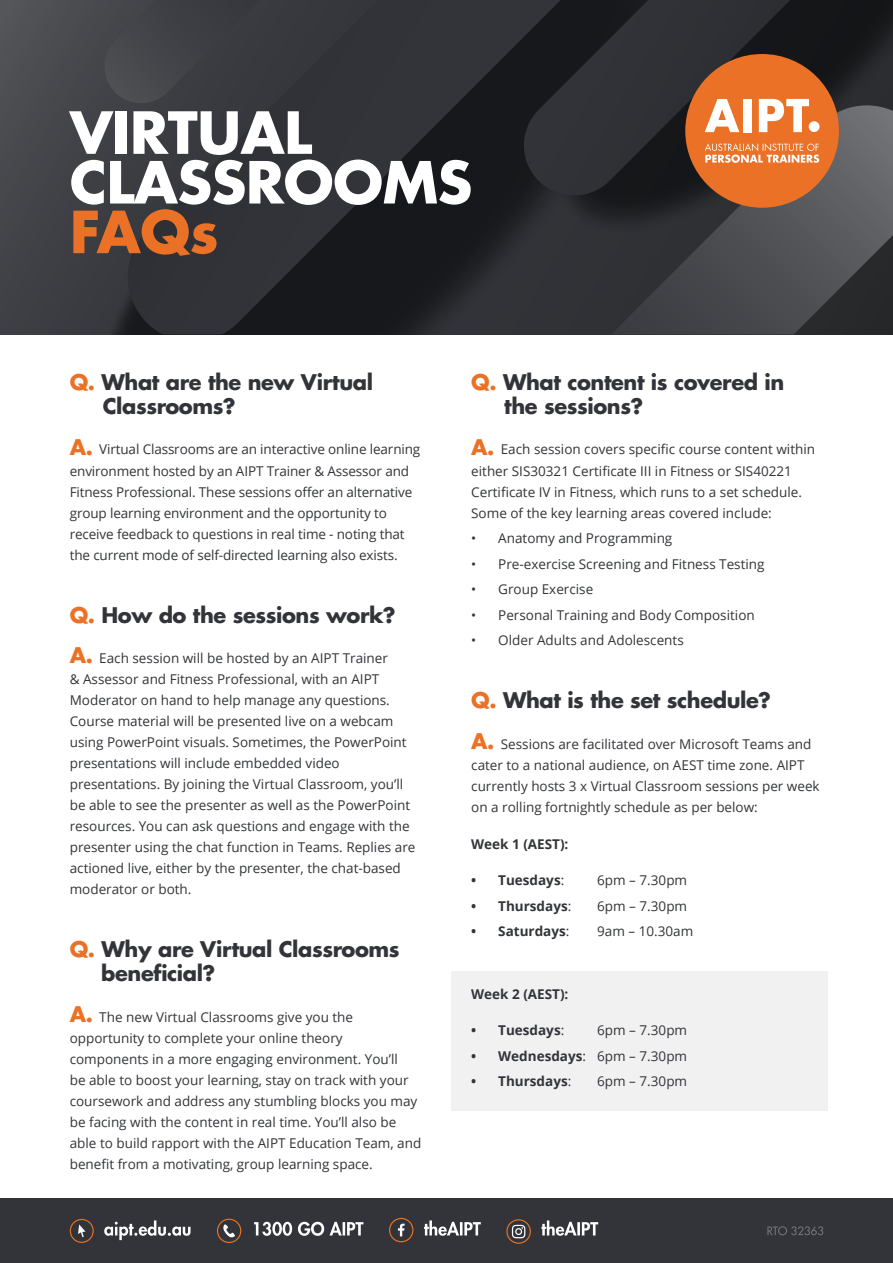
<style>
.page{position:relative;width:893px;height:1263px;background:#fff}
.page>*{position:absolute;margin:0;border:0;box-sizing:border-box;transform-origin:0 0}
.t1{font:700 56.4px/49.7px "Futura Std";letter-spacing:-.01em;color:#fff}
.t2{font:700 56.4px "Futura Std";color:#ea7125}
.t3{font:700 21px/24px "Futura Std";letter-spacing:-.02em;color:#323439}
.t4{font:13.5px/21px "Open Sans";color:#323439}
.t5{font:700 13.5px "Open Sans";color:#323439}
.s1{color:#ea7125}
.s2{font-family:"Futura Std";font-weight:700;font-size:21px;color:#ea7125}
.s3{font-weight:400}
</style>
<div class="page">
<svg style="left:0;top:0;width:893px;height:335px;background:#404246"></svg>
<svg style="left:742px;top:236px;width:151px;height:99px;background:#414346"></svg>
<svg style="left:121px;top:0;width:440px;height:335px;background:#2b2d32"></svg>
<svg style="left:885px;top:0;width:6px;height:159px"></svg>
<svg style="left:519px;top:0;width:208px;height:200px;background:#222428"></svg>
<div style="left:451px;top:971px;width:376px;height:140px;background:#f1f1f1"></div>
<div style="left:685px;top:54px;width:154px;height:154px;background:#ea7125;border-radius:50%"></div>
<svg style="left:605px;top:0;width:280px;height:163px"></svg>
<div style="left:0;top:1199px;width:893px;height:64px;background:#323439"></div>
<div style="left:70px;top:1219px;width:24px;height:24px;border:1px solid #ea7125;border-radius:50%"></div>
<svg style="left:78px;top:1224px;width:7px;height:13px"></svg>
<div style="left:217px;top:1219px;width:24px;height:24px;border:1px solid #ea7125;border-radius:50%"></div>
<div style="left:389px;top:1218px;width:24px;height:24px;border:1px solid #ea7125;border-radius:50%"></div>
<div style="left:506px;top:1219px;width:25px;height:25px;border:1px solid #ea7125;border-radius:50%"></div>
<svg style="left:104px;top:1220px;width:494px;height:20px"></svg>
<svg style="left:767px;top:1226px;width:56px;height:9px"></svg>
<h1 class="t1" style="left:70px;top:107px;width:404px">VIRTUAL<br>CLASSROOMS</h1>
<h1 class="t2" style="left:70px;top:195px;width:150px">FAQs</h1>
<h2 class="t3" style="left:103px;top:370px;width:272px;text-indent:-33px"><span class="s1">Q.</span> What are the new Virtual<br>Classrooms?</h2>
<p class="t4" style="left:70px;top:439px;width:352px"><span class="s2">A.</span> Virtual Classrooms are an interactive online learning environment hosted by an AIPT Trainer &amp; Assessor and Fitness Professional. These sessions offer an alternative group learning environment and the opportunity to receive feedback to questions in real time - noting that the current mode of self-directed learning also exists.</p>
<h2 class="t3" style="left:70px;top:602px;width:327px"><span class="s1">Q.</span> How do the sessions work?</h2>
<p class="t4" style="left:70px;top:647px;width:347px"><span class="s2">A.</span> Each session will be hosted by an AIPT Trainer<br>&amp; Assessor and Fitness Professional, with an AIPT Moderator on hand to help manage any questions.<br>Course material will be presented live on a webcam using PowerPoint visuals. Sometimes, the PowerPoint presentations will include embedded video presentations. By joining the Virtual Classroom, you’ll be able to see the presenter as well as the PowerPoint resources. You can ask questions and engage with the presenter using the chat function in Teams. Replies are actioned live, either by the presenter, the chat-based moderator or both.</p>
<h2 class="t3" style="left:101px;top:937px;width:300px;text-indent:-32px"><span class="s1">Q.</span> Why are Virtual Classrooms beneficial?</h2>
<p class="t4" style="left:70px;top:1006px;width:353px"><span class="s2">A.</span> The new Virtual Classrooms give you the opportunity to complete your online theory components in a more engaging environment. You’ll<br>be able to boost your learning, stay on track with your coursework and address any stumbling blocks you may be facing with the content in real time. You’ll also be able to build rapport with the AIPT Education Team, and benefit from a motivating, group learning space.</p>
<h2 class="t3" style="left:504px;top:370px;width:281px;text-indent:-33px"><span class="s1">Q.</span> What content is covered in the sessions?</h2>
<p class="t4" style="left:471px;top:439px;width:345px"><span class="s2">A.</span> Each session covers specific course content within either SIS30321 Certificate III in Fitness or SIS40221<br>Certificate IV in Fitness, which runs to a set schedule.<br>Some of the key learning areas covered include:</p>
<p class="t4" style="left:471px;top:527px;width:203px">• Anatomy and Programming</p>
<p class="t4" style="left:471px;top:553px;width:295px">• Pre-exercise Screening and Fitness Testing</p>
<p class="t4" style="left:471px;top:578px;width:124px">• Group Exercise</p>
<p class="t4" style="left:471px;top:604px;width:285px">• Personal Training and Body Composition</p>
<p class="t4" style="left:471px;top:629px;width:214px">• Older Adults and Adolescents</p>
<h2 class="t3" style="left:471px;top:688px;width:301px"><span class="s1">Q.</span> What is the set schedule?</h2>
<p class="t4" style="left:471px;top:733px;width:350px"><span class="s2">A.</span> Sessions are facilitated over Microsoft Teams and cater to a national audience, on AEST time zone. AIPT currently hosts 3 x Virtual Classroom sessions per week on a rolling fortnightly schedule as per below:</p>
<p class="t5" style="left:471px;top:835px;width:99px">Week 1 (AEST):</p>
<p class="t5" style="left:471px;top:871px;width:95px">• Tuesdays<span class="s3">:</span></p>
<p class="t4" style="left:597px;top:869px;width:91px">6pm – 7.30pm</p>
<p class="t5" style="left:471px;top:896px;width:102px">• Thursdays<span class="s3">:</span></p>
<p class="t4" style="left:597px;top:895px;width:91px">6pm – 7.30pm</p>
<p class="t5" style="left:471px;top:922px;width:100px">• Saturdays<span class="s3">:</span></p>
<p class="t4" style="left:597px;top:920px;width:98px">9am – 10.30am</p>
<p class="t5" style="left:471px;top:985px;width:99px">Week 2 (AEST):</p>
<p class="t5" style="left:471px;top:1021px;width:95px">• Tuesdays<span class="s3">:</span></p>
<p class="t4" style="left:597px;top:1019px;width:91px">6pm – 7.30pm</p>
<p class="t5" style="left:471px;top:1046px;width:217px">• Wednesdays<span class="s3">: 6pm – 7.30pm</span></p>
<p class="t5" style="left:471px;top:1072px;width:102px">• Thursdays<span class="s3">:</span></p>
<p class="t4" style="left:597px;top:1070px;width:91px">6pm – 7.30pm</p>
</div>
